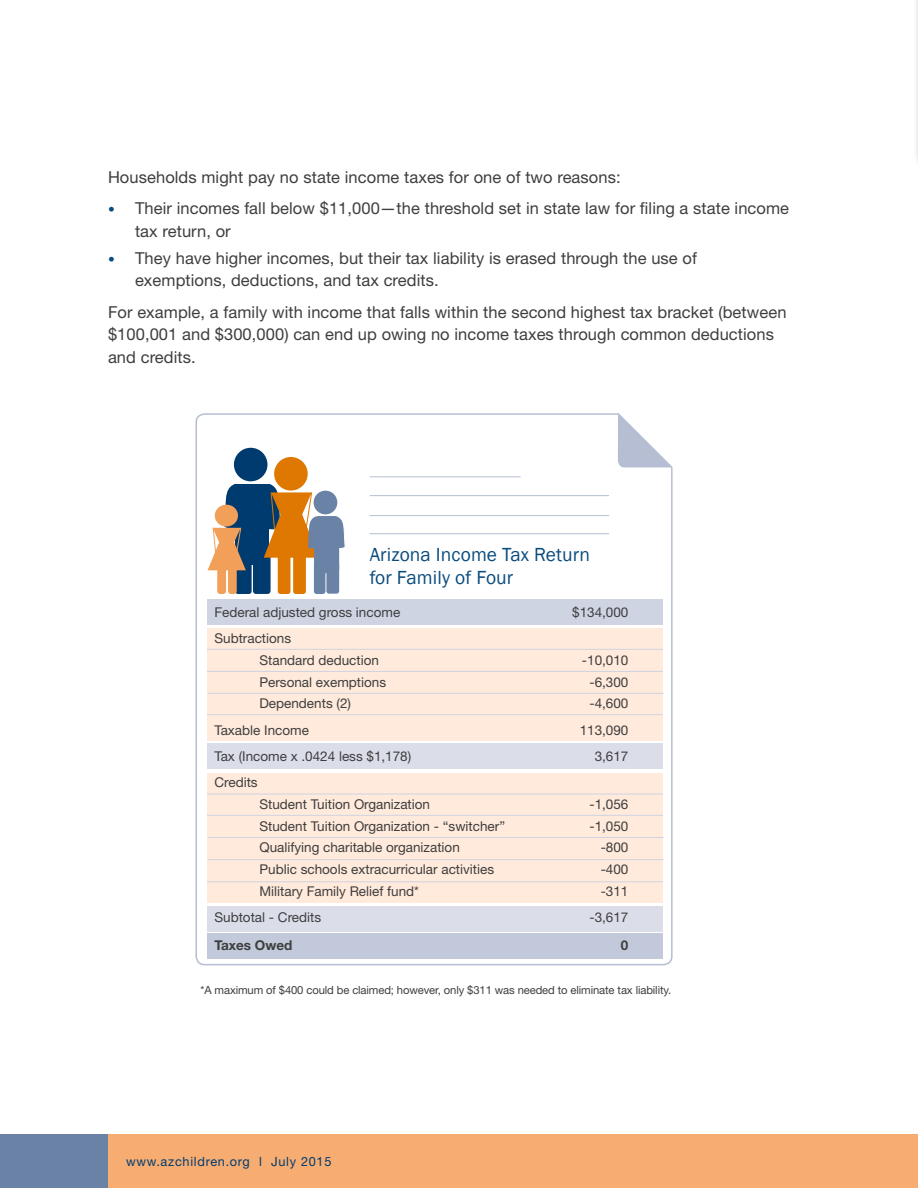
<style>
.page{position:relative;width:918px;height:1188px;background:#fff}
.page>*{position:absolute;margin:0;border:0;box-sizing:border-box;transform-origin:0 0}
.table_title{font:19.5px/23.4px "Franklin Gothic";letter-spacing:.005em;color:#0a4c7d}
.body_text_aft_bullet{font:16.5px/22.5px "Helvetica Neue LT Std";letter-spacing:.005em;color:#3e3e3f}
.body_text_bef_bullet{font:16.5px "Helvetica Neue LT Std";letter-spacing:.005em;color:#3e3e3f}
.table_content{font:13.5px "Helvetica Neue LT Std";color:#3e3e3f}
.table_content-2{font:700 13.5px "Helvetica Neue LT Std";color:#3e3e3f}
.t1{font:12.75px "Helvetica Neue LT Std";letter-spacing:.055em;color:#003b70}
.table_notes{font:11.25px "Helvetica Neue LT Std";letter-spacing:-.01em;color:#3e3e3f}
.s1{font-size:13.5px;color:#0a4c7d}
</style>
<div class="page">
<div style="left:913px;top:0;width:5px;height:190px;background:#f8f7f8"></div>
<div style="left:108px;top:1134px;width:810px;height:54px;background:#f7ad71"></div>
<div style="left:0;top:1134px;width:108px;height:54px;background:#6b82a7"></div>
<div style="left:195px;top:413px;width:478px;height:552px;border:2px solid #b5bed2;border-radius:8px"></div>
<svg style="left:605px;top:413px;width:68px;height:55px"></svg>
<div style="left:207px;top:599px;width:456px;height:26px;background:#ced4e2"></div>
<div style="left:207px;top:628px;width:456px;height:113px;background:#ffeadb"></div>
<div style="left:207px;top:773px;width:456px;height:130px;background:#ffeadb"></div>
<div style="left:207px;top:906px;width:456px;height:25px;background:#dbdee9"></div>
<div style="left:207px;top:743px;width:456px;height:26px;background:#dbdee9"></div>
<div style="left:207px;top:934px;width:456px;height:25px;background:#c2c9da"></div>
<hr style="left:370px;top:533px;width:239px;height:1px;background:#b5bed2">
<hr style="left:370px;top:515px;width:239px;height:1px;background:#b5bed2">
<hr style="left:370px;top:495px;width:239px;height:1px;background:#b5bed2">
<hr style="left:370px;top:476px;width:151px;height:1px;background:#b5bed2">
<div style="left:235px;top:548px;width:17px;height:46px;background:#003b70;border-radius:3px"></div>
<div style="left:253px;top:548px;width:18px;height:46px;background:#003b70;border-radius:3px"></div>
<div style="left:234px;top:448px;width:33px;height:33px;background:#003b70;border-radius:50%"></div>
<div style="left:236px;top:484px;width:33px;height:81px;background:#003b70"></div>
<div style="left:278px;top:548px;width:12px;height:46px;background:#de7800;border-radius:3px"></div>
<div style="left:293px;top:548px;width:13px;height:46px;background:#de7800;border-radius:3px"></div>
<div style="left:274px;top:457px;width:34px;height:34px;background:#de7800;border-radius:50%"></div>
<svg style="left:337px;top:516px;width:8px;height:34px"></svg>
<div style="left:314px;top:562px;width:11px;height:32px;background:#6b82a7;border-radius:3px"></div>
<div style="left:326px;top:561px;width:13px;height:33px;background:#6b82a7;border-radius:3px"></div>
<div style="left:314px;top:491px;width:23px;height:23px;background:#6b82a7;border-radius:50%"></div>
<div style="left:314px;top:516px;width:25px;height:57px;background:#6b82a7;border-radius:4px"></div>
<svg style="left:264px;top:484px;width:55px;height:74px"></svg>
<div style="left:217px;top:564px;width:9px;height:30px;background:#f29f59;border-radius:3px"></div>
<div style="left:228px;top:564px;width:9px;height:30px;background:#f29f59;border-radius:3px"></div>
<svg style="left:208px;top:484px;width:38px;height:86px"></svg>
<hr style="left:207px;top:649px;width:456px;height:1px;background:#ced4e2">
<hr style="left:207px;top:671px;width:456px;height:1px;background:#ced4e2">
<hr style="left:208px;top:693px;width:456px;height:1px;background:#ced4e2">
<hr style="left:207px;top:714px;width:456px;height:1px;background:#ced4e2">
<hr style="left:207px;top:794px;width:456px;height:1px;background:#ced4e2">
<hr style="left:207px;top:815px;width:456px;height:1px;background:#ced4e2">
<hr style="left:208px;top:837px;width:456px;height:1px;background:#ced4e2">
<hr style="left:208px;top:859px;width:456px;height:1px;background:#ced4e2">
<hr style="left:207px;top:881px;width:456px;height:1px;background:#ced4e2">
<p class="body_text_bef_bullet" style="left:108px;top:167px;width:514px">Households might pay no state income taxes for one of two reasons:</p>
<p class="body_text_aft_bullet" style="left:135px;top:197px;width:656px;text-indent:-27px"><span class="s1">•</span> Their incomes fall below $11,000—the threshold set in state law for filing a state income tax return, or</p>
<p class="body_text_aft_bullet" style="left:135px;top:246px;width:563px;text-indent:-27px"><span class="s1">•</span> They have higher incomes, but their tax liability is erased through the use of exemptions, deductions, and tax credits.</p>
<p class="body_text_aft_bullet" style="left:108px;top:300px;width:680px">For example, a family with income that falls within the second highest tax bracket (between $100,001 and $300,000) can end up owing no income taxes through common deductions and credits.</p>
<p class="table_title" style="left:370px;top:543px;width:222px">Arizona Income Tax Return for Family of Four</p>
<p class="table_content" style="left:214px;top:604px;width:187px">Federal adjusted gross income</p>
<p class="table_content" style="left:572px;top:604px;width:58px">$134,000</p>
<p class="table_content" style="left:214px;top:630px;width:78px">Subtractions</p>
<p class="table_content" style="left:259px;top:652px;width:121px">Standard deduction</p>
<p class="table_content" style="left:582px;top:652px;width:48px">-10,010</p>
<p class="table_content" style="left:259px;top:674px;width:128px">Personal exemptions</p>
<p class="table_content" style="left:589px;top:674px;width:41px">-6,300</p>
<p class="table_content" style="left:259px;top:696px;width:93px">Dependents (2)</p>
<p class="table_content" style="left:589px;top:696px;width:41px">-4,600</p>
<p class="table_content" style="left:214px;top:722px;width:96px">Taxable Income</p>
<p class="table_content" style="left:580px;top:722px;width:50px">113,090</p>
<p class="table_content" style="left:214px;top:748px;width:198px">Tax (Income x .0424 less $1,178)</p>
<p class="table_content" style="left:595px;top:748px;width:35px">3,617</p>
<p class="table_content" style="left:214px;top:774px;width:45px">Credits</p>
<p class="table_content" style="left:259px;top:796px;width:172px">Student Tuition Organization</p>
<p class="table_content" style="left:589px;top:796px;width:41px">-1,056</p>
<p class="table_content" style="left:259px;top:818px;width:247px">Student Tuition Organization - “switcher”</p>
<p class="table_content" style="left:589px;top:818px;width:41px">-1,050</p>
<p class="table_content" style="left:259px;top:840px;width:202px">Qualifying charitable organization</p>
<p class="table_content" style="left:601px;top:840px;width:29px">-800</p>
<p class="table_content" style="left:259px;top:861px;width:236px">Public schools extracurricular activities</p>
<p class="table_content" style="left:601px;top:861px;width:29px">-400</p>
<p class="table_content" style="left:259px;top:883px;width:161px">Military Family Relief fund*</p>
<p class="table_content" style="left:601px;top:883px;width:29px">-311</p>
<p class="table_content" style="left:214px;top:909px;width:108px">Subtotal - Credits</p>
<p class="table_content" style="left:589px;top:909px;width:41px">-3,617</p>
<p class="table_content-2" style="left:214px;top:937px;width:79px">Taxes Owed</p>
<p class="table_content-2" style="left:621px;top:937px;width:9px">0</p>
<p class="table_notes" style="left:201px;top:983px;width:472px">*A maximum of $400 could be claimed; however, only $311 was needed to eliminate tax liability.</p>
<p class="t1" style="left:126px;top:1153px;width:207px">www.azchildren.org l July 2015</p>
</div>
